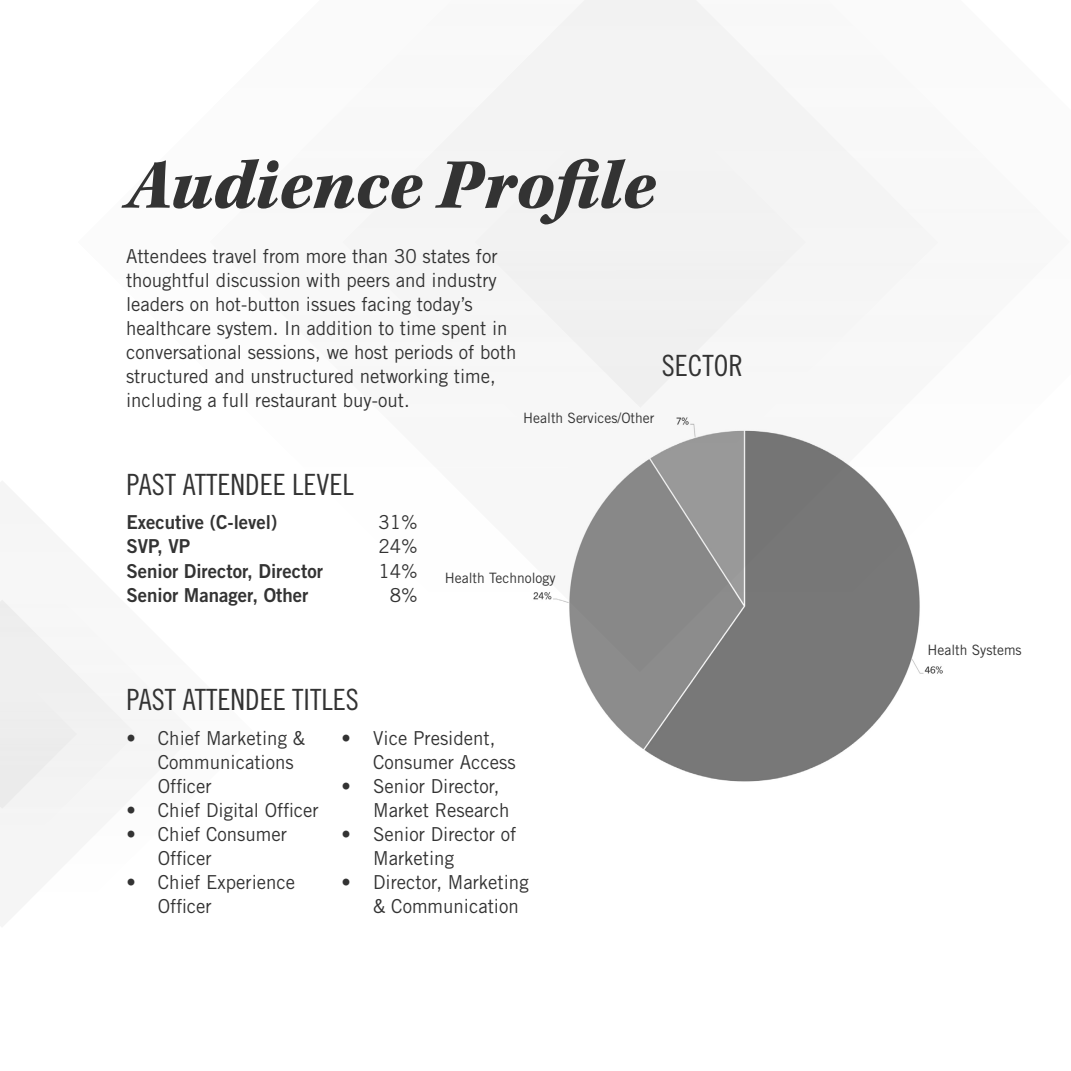
<style>
.page{position:relative;width:1071px;height:1071px;background:#fff}
.page>*{position:absolute;margin:0;border:0;box-sizing:border-box;transform-origin:0 0}
.t1{font:italic 900 73.15px "Kepler Std";color:#333}
.t2{font:29.22px "Trade Gothic LT Std Cn 18";color:#333}
.t3{font:19.25px/24px "Trade Gothic LT Std";color:#333}
.t4{font:19.25px "Trade Gothic LT Std Bd 2";color:#333}
.t5{font:14.35px "Trade Gothic LT Std";color:#333}
.s1{color:#fff}
</style>
<div class="page">
<div style="left:0;top:600px;width:78px;height:225px;background:#efefef"></div>
<svg style="left:78px;top:672px;width:865px;height:120px"></svg>
<svg style="left:533px;top:540px;width:410px;height:132px"></svg>
<svg style="left:461px;top:0;width:462px;height:540px"></svg>
<div style="left:475px;top:77px;width:331px;height:331px;background:#f3f3f3"></div>
<div style="left:95px;top:124px;width:626px;height:165px;background:#f5f5f5"></div>
<p class="t1" style="left:126px;top:143px;width:532px">Audience Profile</p>
<p class="t3" style="left:126px;top:244px;width:392px">Attendees travel from more than 30 states for thoughtful discussion with peers and industry leaders on hot-button issues facing today’s healthcare system. In addition to time spent in conversational sessions, we host periods of both structured and unstructured networking time, including a full restaurant buy-out.</p>
<p class="t2" style="left:662px;top:348px;width:83px">SECTOR</p>
<p class="t5" style="left:523px;top:409px;width:133px">Health Services/Other</p>
<p class="t2" style="left:126px;top:467px;width:229px">PAST ATTENDEE LEVEL</p>
<p class="t4" style="left:126px;top:511px;width:152px">Executive (C-level)</p>
<p class="t3" style="left:378px;top:510px;width:41px">31%</p>
<p class="t4" style="left:126px;top:535px;width:65px">SVP, VP</p>
<p class="t3" style="left:378px;top:534px;width:41px">24%</p>
<p class="t4" style="left:126px;top:559px;width:198px">Senior Director, Director</p>
<p class="t3" style="left:378px;top:558px;width:41px">14%</p>
<p class="t4" style="left:126px;top:583px;width:184px">Senior Manager, Other</p>
<p class="t3" style="left:378px;top:582px;width:41px"><span class="s1">0</span>8%</p>
<p class="t5" style="left:445px;top:569px;width:112px">Health Technology</p>
<p class="t2" style="left:126px;top:683px;width:234px">PAST ATTENDEE TITLES</p>
<p class="t3" style="left:158px;top:726px;width:149px;text-indent:-32px">• Chief Marketing &amp;<br>Communications<br>Officer</p>
<p class="t3" style="left:126px;top:798px;width:194px">• Chief Digital Officer</p>
<p class="t3" style="left:158px;top:822px;width:131px;text-indent:-32px">• Chief Consumer<br>Officer</p>
<p class="t3" style="left:158px;top:870px;width:139px;text-indent:-32px">• Chief Experience<br>Officer</p>
<p class="t3" style="left:373px;top:726px;width:144px;text-indent:-32px">• Vice President,<br>Consumer Access</p>
<p class="t3" style="left:373px;top:774px;width:138px;text-indent:-32px">• Senior Director,<br>Market Research</p>
<p class="t3" style="left:373px;top:822px;width:145px;text-indent:-32px">• Senior Director of<br>Marketing</p>
<p class="t3" style="left:373px;top:870px;width:157px;text-indent:-32px">• Director, Marketing &amp; Communication</p>
<p class="t5" style="left:928px;top:641px;width:96px">Health Systems</p>
</div>
